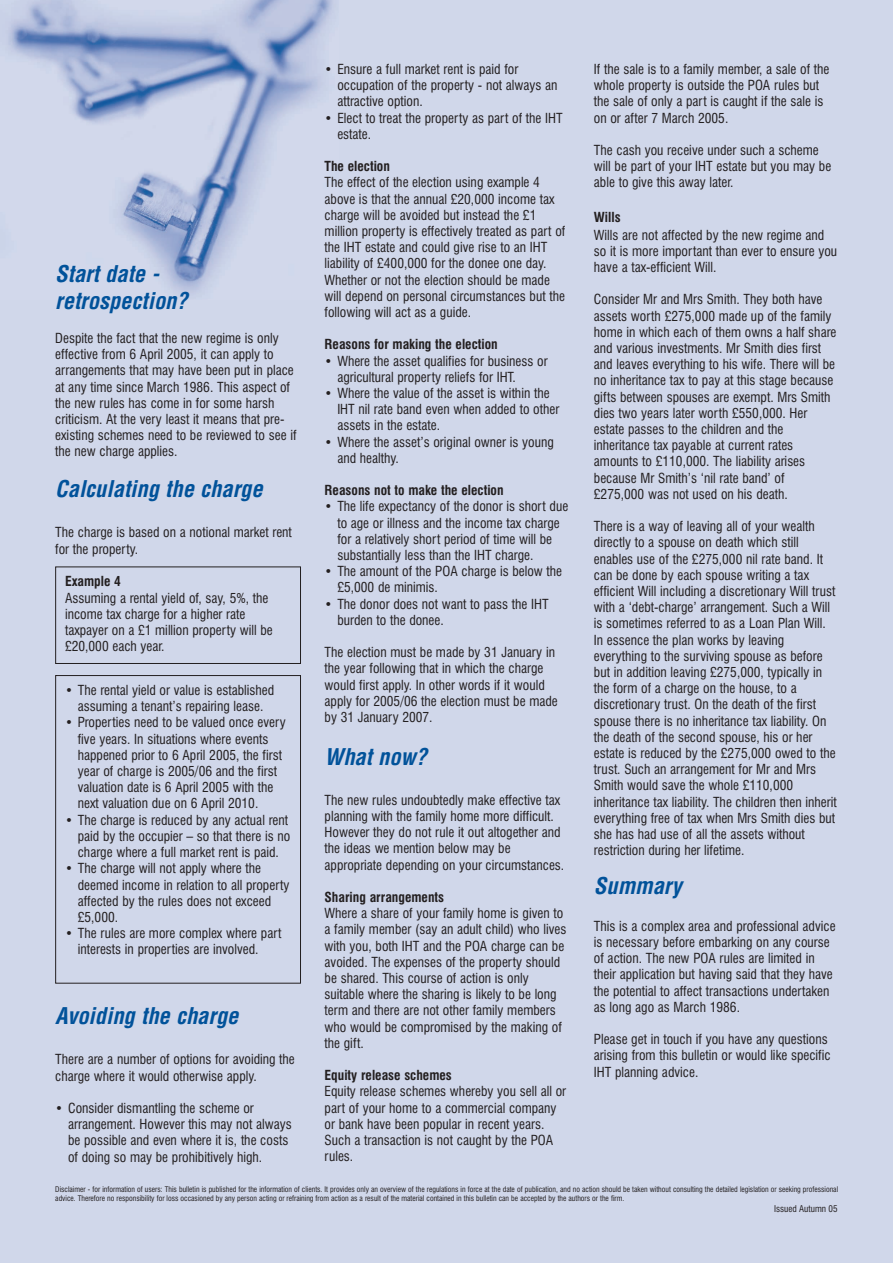
<style>
.page{position:relative;width:893px;height:1263px;background:#d0d7ea}
.page>*{position:absolute;margin:0;border:0;box-sizing:border-box;transform-origin:0 0}
.t1{font:italic 700 condensed 22.5px/27px "Helvetica";color:#01529a}
.t2{font:condensed 13.5px/16.2px "Swiss 721 BT";color:#231f20}
.t3{font:700 condensed 13.5px "Swiss 721 BT";color:#231f20}
.t4{font:condensed 9.15px "Swiss 721 BT";color:#231f20}
.t5{font:condensed 7.65px/9.1px "Swiss 721 BT";color:#231f20}
</style>
<div class="page">
<img style="left:7px;top:0;width:326px;height:294px">
<div style="left:55px;top:566px;width:246px;height:98px;border:1px solid #231f20"></div>
<div style="left:55px;top:675px;width:246px;height:308px;border:1px solid #231f20"></div>
<h1 class="t1" style="left:55px;top:260px;width:134px">Start date - retrospection?</h1>
<p class="t2" style="left:55px;top:331px;width:243px">Despite the fact that the new regime is only effective from 6 April 2005, it can apply to arrangements that may have been put in place at any time since March 1986. This aspect of the new rules has come in for some harsh criticism. At the very least it means that pre&shy;existing schemes need to be reviewed to see if the new charge applies.</p>
<h1 class="t1" style="left:55px;top:476px;width:209px">Calculating the charge</h1>
<p class="t2" style="left:55px;top:525px;width:238px">The charge is based on a notional market rent for the property.</p>
<p class="t3" style="left:65px;top:576px;width:57px">Example 4</p>
<p class="t2" style="left:65px;top:591px;width:209px">Assuming a rental yield of, say, 5%, the income tax charge for a higher rate taxpayer on a £1 million property will be £20,000 each year.</p>
<p class="t2" style="left:65px;top:683px;width:211px;text-align:center">• The rental yield or value is established assuming a tenant’s repairing lease.</p>
<p class="t2" style="left:78px;top:715px;width:209px;text-indent:-13px">• Properties need to be valued once every five years. In situations where events happened prior to 6 April 2005, the first year of charge is 2005/06 and the first valuation date is 6 April 2005 with the next valuation due on 6 April 2010.</p>
<p class="t2" style="left:78px;top:813px;width:214px;text-indent:-13px">• The charge is reduced by any actual rent paid by the occupier – so that there is no charge where a full market rent is paid.</p>
<p class="t2" style="left:78px;top:861px;width:213px;text-indent:-13px">• The charge will not apply where the deemed income in relation to all property affected by the rules does not exceed £5,000.</p>
<p class="t2" style="left:78px;top:926px;width:205px;text-indent:-13px">• The rules are more complex where part interests in properties are involved.</p>
<h1 class="t1" style="left:55px;top:1003px;width:185px">Avoiding the charge</h1>
<p class="t2" style="left:55px;top:1052px;width:241px">There are a number of options for avoiding the charge where it would otherwise apply.</p>
<p class="t2" style="left:68px;top:1101px;width:225px;text-indent:-13px">• Consider dismantling the scheme or arrangement. However this may not always be possible and even where it is, the costs of doing so may be prohibitively high.</p>
<p class="t2" style="left:337px;top:62px;width:222px;text-indent:-13px">• Ensure a full market rent is paid for occupation of the property - not always an attractive option.</p>
<p class="t2" style="left:337px;top:111px;width:227px;text-indent:-13px">• Elect to treat the property as part of the IHT estate.</p>
<p class="t3" style="left:325px;top:161px;width:67px">The election</p>
<p class="t2" style="left:325px;top:175px;width:242px">The effect of the election using example 4 above is that the annual £20,000 income tax charge will be avoided but instead the £1 million property is effectively treated as part of the IHT estate and could give rise to an IHT liability of £400,000 for the donee one day.<br>Whether or not the election should be made will depend on personal circumstances but the following will act as a guide.</p>
<p class="t3" style="left:325px;top:339px;width:175px">Reasons for making the election</p>
<p class="t2" style="left:337px;top:354px;width:212px;text-indent:-13px">• Where the asset qualifies for business or agricultural property reliefs for IHT.</p>
<p class="t2" style="left:337px;top:386px;width:223px;text-indent:-13px">• Where the value of the asset is within the<br>IHT nil rate band even when added to other assets in the estate.</p>
<p class="t2" style="left:337px;top:435px;width:218px;text-indent:-13px">• Where the asset’s original owner is young and healthy.</p>
<p class="t3" style="left:325px;top:485px;width:181px">Reasons not to make the election</p>
<p class="t2" style="left:337px;top:499px;width:232px;text-indent:-13px">• The life expectancy of the donor is short due to age or illness and the income tax charge for a relatively short period of time will be substantially less than the IHT charge.</p>
<p class="t2" style="left:337px;top:564px;width:226px;text-indent:-13px">• The amount of the POA charge is below the £5,000 de minimis.</p>
<p class="t2" style="left:337px;top:597px;width:213px;text-indent:-13px">• The donor does not want to pass the IHT burden to the donee.</p>
<p class="t2" style="left:325px;top:645px;width:235px">The election must be made by 31 January in the year following that in which the charge would first apply. In other words if it would apply for 2005/06 the election must be made by 31 January 2007.</p>
<h1 class="t1" style="left:325px;top:743px;width:104px">What now?</h1>
<p class="t2" style="left:325px;top:793px;width:241px">The new rules undoubtedly make effective tax planning with the family home more difficult.<br>However they do not rule it out altogether and the ideas we mention below may be appropriate depending on your circumstances.</p>
<p class="t3" style="left:325px;top:892px;width:121px">Sharing arrangements</p>
<p class="t2" style="left:325px;top:906px;width:243px">Where a share of your family home is given to a family member (say an adult child) who lives with you, both IHT and the POA charge can be avoided. The expenses of the property should be shared. This course of action is only suitable where the sharing is likely to be long term and there are not other family members who would be compromised by the making of the gift.</p>
<p class="t3" style="left:325px;top:1070px;width:129px">Equity release schemes</p>
<p class="t2" style="left:325px;top:1084px;width:243px">Equity release schemes whereby you sell all or part of your home to a commercial company or bank have been popular in recent years.<br>Such a transaction is not caught by the POA rules.</p>
<p class="t2" style="left:594px;top:62px;width:237px">If the sale is to a family member, a sale of the whole property is outside the POA rules but the sale of only a part is caught if the sale is on or after 7 March 2005.</p>
<p class="t2" style="left:594px;top:143px;width:239px">The cash you receive under such a scheme will be part of your IHT estate but you may be able to give this away later.</p>
<p class="t3" style="left:594px;top:212px;width:28px">Wills</p>
<p class="t2" style="left:594px;top:228px;width:245px">Wills are not affected by the new regime and so it is more important than ever to ensure you have a tax-efficient Will.</p>
<p class="t2" style="left:594px;top:292px;width:244px">Consider Mr and Mrs Smith. They both have assets worth £275,000 made up of the family home in which each of them owns a half share and various investments. Mr Smith dies first and leaves everything to his wife. There will be no inheritance tax to pay at this stage because gifts between spouses are exempt. Mrs Smith dies two years later worth £550,000. Her estate passes to the children and the inheritance tax payable at current rates amounts to £110,000. The liability arises because Mr Smith’s ‘nil rate band’ of £275,000 was not used on his death.</p>
<p class="t2" style="left:594px;top:519px;width:244px">There is a way of leaving all of your wealth directly to a spouse on death which still enables use of the £275,000 nil rate band. It can be done by each spouse writing a tax efficient Will including a discretionary Will trust with a ‘debt-charge’ arrangement. Such a Will is sometimes referred to as a Loan Plan Will.<br>In essence the plan works by leaving everything to the surviving spouse as before but in addition leaving £275,000, typically in the form of a charge on the house, to a discretionary trust. On the death of the first spouse there is no inheritance tax liability. On the death of the second spouse, his or her estate is reduced by the £275,000 owed to the trust. Such an arrangement for Mr and Mrs Smith would save the whole £110,000 inheritance tax liability. The children then inherit everything free of tax when Mrs Smith dies but she has had use of all the assets without restriction during her lifetime.</p>
<h1 class="t1" style="left:594px;top:873px;width:89px">Summary</h1>
<p class="t2" style="left:594px;top:919px;width:243px">This is a complex area and professional advice is necessary before embarking on any course of action. The new POA rules are limited in their application but having said that they have the potential to affect transactions undertaken as long ago as March 1986.</p>
<p class="t2" style="left:594px;top:1032px;width:238px">Please get in touch if you have any questions arising from this bulletin or would like specific<br>IHT planning advice.</p>
<p class="t5" style="left:55px;top:1185px;width:784px">Disclaimer - for information of users: This bulletin is published for the information of clients. It provides only an overview of the regulations in force at the date of publication, and no action should be taken without consulting the detailed legislation or seeking professional advice. Therefore no responsibility for loss occasioned by any person acting or refraining from action as a result of the material contained in this bulletin can be accepted by the authors or the firm.</p>
<p class="t4" style="left:774px;top:1205px;width:65px">Issued Autumn 05</p>
</div>
